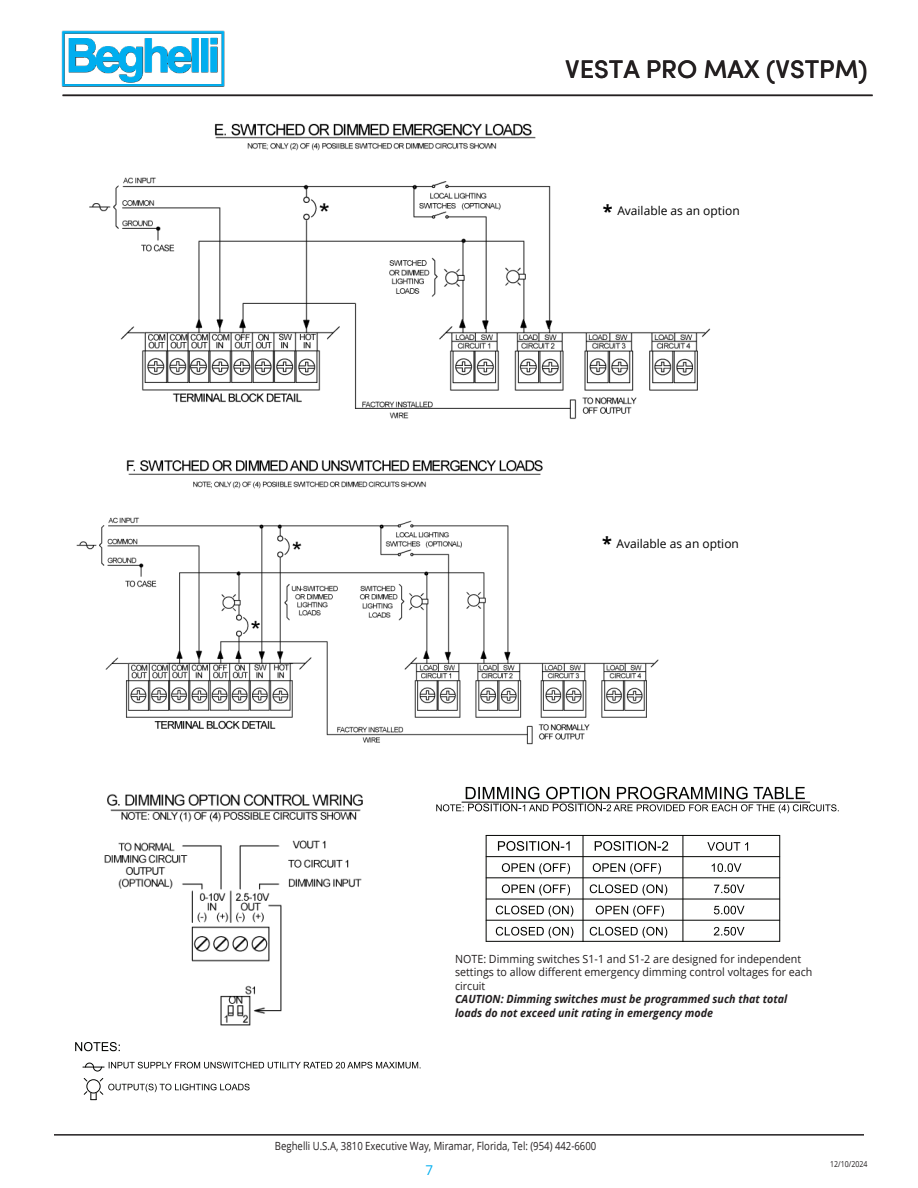
<style>
.page{position:relative;width:918px;height:1188px;background:#fff}
.page>*{position:absolute;margin:0;border:0;box-sizing:border-box;transform-origin:0 0}
.t1{font:500 25.5px "Sofia Pro";color:#231f20}
.t2{font:13.5px "Open Sans";color:#00aeef}
.t3{font:12px "Open Sans";color:#000}
.t4{font:11.25px/13.5px "Open Sans";color:#221e1f;scale:.95 1}
.t5{font:italic 700 11.25px/13.5px "Open Sans";color:#221e1f;scale:.95 1}
.t6{font:11.25px "Open Sans";color:#231f20;scale:.85 1}
.t7{font:8.25px "Open Sans";color:#231f20;scale:.85 1}
.s1{font-weight:700;font-size:18px}
</style>
<div class="page">
<img style="left:61px;top:30px;width:163px;height:57px">
<hr style="left:63px;top:95px;width:810px;height:1px;background:#231f20">
<hr style="left:54px;top:1134px;width:810px;height:2px;background:#231f20">
<img style="left:89px;top:123px;width:622px;height:296px">
<svg style="left:498px;top:841px;width:72px;height:10px"></svg>
<svg style="left:707px;top:842px;width:41px;height:9px"></svg>
<svg style="left:502px;top:863px;width:68px;height:11px"></svg>
<svg style="left:502px;top:884px;width:68px;height:12px"></svg>
<svg style="left:496px;top:906px;width:77px;height:11px"></svg>
<svg style="left:496px;top:927px;width:77px;height:11px"></svg>
<svg style="left:593px;top:863px;width:68px;height:11px"></svg>
<svg style="left:596px;top:906px;width:68px;height:11px"></svg>
<svg style="left:590px;top:884px;width:77px;height:12px"></svg>
<svg style="left:590px;top:927px;width:77px;height:11px"></svg>
<svg style="left:712px;top:863px;width:29px;height:9px"></svg>
<svg style="left:714px;top:885px;width:31px;height:8px"></svg>
<svg style="left:714px;top:906px;width:31px;height:8px"></svg>
<svg style="left:714px;top:927px;width:31px;height:9px"></svg>
<hr style="left:486px;top:920px;width:294px;height:1px;background:#040503">
<hr style="left:486px;top:899px;width:294px;height:1px;background:#040503">
<hr style="left:486px;top:877px;width:294px;height:1px;background:#040503">
<hr style="left:486px;top:856px;width:294px;height:1px;background:#040503">
<hr style="left:486px;top:941px;width:97px;height:1px;background:#040503">
<hr style="left:583px;top:941px;width:100px;height:1px;background:#040503">
<hr style="left:683px;top:941px;width:97px;height:1px;background:#040503">
<hr style="left:486px;top:835px;width:97px;height:1px;background:#040503">
<hr style="left:583px;top:835px;width:100px;height:1px;background:#040503">
<hr style="left:683px;top:835px;width:97px;height:1px;background:#040503">
<hr style="left:486px;top:835px;width:1px;height:106px;background:#040503">
<hr style="left:583px;top:835px;width:1px;height:106px;background:#040503">
<hr style="left:682px;top:835px;width:1px;height:106px;background:#040503">
<hr style="left:779px;top:835px;width:1px;height:106px;background:#040503">
<svg style="left:595px;top:841px;width:73px;height:10px"></svg>
<svg style="left:436px;top:787px;width:403px;height:26px"></svg>
<svg style="left:75px;top:1042px;width:45px;height:9px"></svg>
<svg style="left:83px;top:1062px;width:338px;height:38px"></svg>
<img style="left:104px;top:794px;width:259px;height:232px">
<img style="left:76px;top:460px;width:583px;height:285px">
<h1 class="t1" style="left:565px;top:50px;width:304px">VESTA PRO MAX (VSTPM)</h1>
<h1 class="t1" style="left:646px;top:50px;width:223px">PRO MAX (VSTPM)</h1>
<p class="t3" style="left:603px;top:202px;width:138px"><span class="s1">*</span> Available as an option</p>
<p class="t3" style="left:602px;top:535px;width:138px"><span class="s1">*</span> Available as an option</p>
<p class="t4" style="left:455px;top:952px;width:378px">NOTE: Dimming switches S1-1 and S1-2 are designed for independent settings to allow different emergency dimming control voltages for each circuit</p>
<p class="t5" style="left:455px;top:992px;width:351px">CAUTION: Dimming switches must be programmed such that total loads do not exceed unit rating in emergency mode</p>
<p class="t6" style="left:275px;top:1138px;width:380px">Beghelli U.S.A, 3810 Executive Way, Miramar, Florida, Tel: (954) 442-6600</p>
<p class="t2" style="left:426px;top:1160px;width:9px">7</p>
<p class="t7" style="left:830px;top:1159px;width:45px">12/10/2024</p>
</div>
